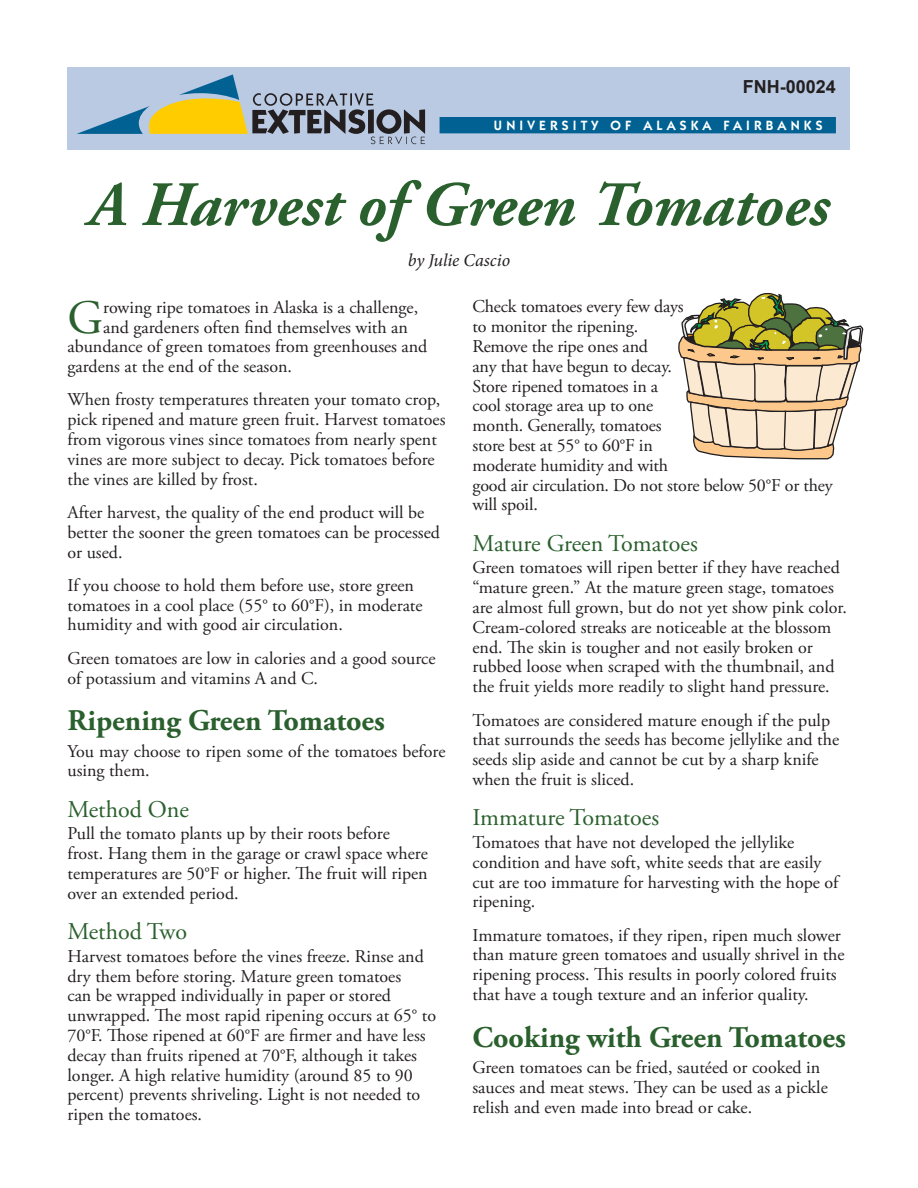
<style>
.page{position:relative;width:918px;height:1188px;background:#fff}
.page>*{position:absolute;margin:0;border:0;box-sizing:border-box;transform-origin:0 0}
.Body_Text{font:italic 700 63px "Adobe Garamond Pro";color:#2a602d}
.Body_Text-2{font:47.85px "Adobe Garamond Pro";color:#2a602d}
.heading_1{font:700 30px "Adobe Garamond Pro";color:#2a602d}
.subhead{font:24px "Adobe Garamond Pro";color:#2a602d}
.Body_Text-3{font:18px/19.8px "Adobe Garamond Pro";color:#231f20}
.subhead-2{font:italic 18px "Minion Pro";letter-spacing:-.005em;color:#231f20}
.t1{font:700 18px "Arial";color:#231f20}
.Subhead_1{font:600 13.5px "Itc Kabel";letter-spacing:.31em;color:#fff}
</style>
<div class="page">
<svg style="left:678px;top:293px;width:186px;height:167px"></svg>
<div style="left:68px;top:68px;width:782px;height:82px;background:#bacae3"></div>
<div style="left:440px;top:117px;width:396px;height:16px;background:#006192"></div>
<svg style="left:77px;top:74px;width:348px;height:70px"></svg>
<p class="t1" style="left:743px;top:75px;width:95px">FNH-00024</p>
<p class="Subhead_1" style="left:494px;top:117px;width:330px">UNIVERSITY OF ALASKA FAIRBANKS</p>
<p class="Body_Text" style="left:89px;top:169px;width:742px">A Harvest of Green Tomatoes</p>
<p class="subhead-2" style="left:408px;top:248px;width:104px">by Julie Cascio</p>
<p class="Body_Text-2" style="left:68px;top:289px;width:37px">G</p>
<p class="Body_Text-3" style="left:103px;top:298px;width:317px">rowing ripe tomatoes in Alaska is a challenge,</p>
<p class="Body_Text-3" style="left:103px;top:318px;width:306px">and gardeners often find themselves with an</p>
<p class="Body_Text-3" style="left:68px;top:337px;width:361px">abundance of green tomatoes from greenhouses and</p>
<p class="Body_Text-3" style="left:68px;top:357px;width:226px">gardens at the end of the season.</p>
<p class="Body_Text-3" style="left:68px;top:390px;width:379px">When frosty temperatures threaten your tomato crop, pick ripened and mature green fruit. Harvest tomatoes from vigorous vines since tomatoes from nearly spent vines are more subject to decay. Pick tomatoes before the vines are killed by frost.</p>
<p class="Body_Text-3" style="left:68px;top:503px;width:374px">After harvest, the quality of the end product will be better the sooner the green tomatoes can be processed or used.</p>
<p class="Body_Text-3" style="left:68px;top:576px;width:357px">If you choose to hold them before use, store green tomatoes in a cool place (55° to 60°F), in moderate humidity and with good air circulation.</p>
<p class="Body_Text-3" style="left:68px;top:649px;width:370px">Green tomatoes are low in calories and a good source of potassium and vitamins A and C.</p>
<p class="heading_1" style="left:68px;top:703px;width:319px">Ripening Green Tomatoes</p>
<p class="Body_Text-3" style="left:68px;top:742px;width:380px">You may choose to ripen some of the tomatoes before using them.</p>
<p class="subhead" style="left:68px;top:795px;width:123px">Method One</p>
<p class="Body_Text-3" style="left:68px;top:824px;width:362px">Pull the tomato plants up by their roots before frost. Hang them in the garage or crawl space where temperatures are 50°F or higher. The fruit will ripen over an extended period.</p>
<p class="subhead" style="left:68px;top:917px;width:121px">Method Two</p>
<p class="Body_Text-3" style="left:68px;top:947px;width:370px">Harvest tomatoes before the vines freeze. Rinse and dry them before storing. Mature green tomatoes<br>can be wrapped individually in paper or stored unwrapped. The most rapid ripening occurs at 65° to 70°F. Those ripened at 60°F are firmer and have less decay than fruits ripened at 70°F, although it takes longer. A high relative humidity (around 85 to 90 percent) prevents shriveling. Light is not needed to ripen the tomatoes.</p>
<p class="Body_Text-3" style="left:472px;top:297px;width:362px">Check tomatoes every few days<br>to monitor the ripening.<br>Remove the ripe ones and<br>any that have begun to decay.<br>Store ripened tomatoes in a<br>cool storage area up to one<br>month. Generally, tomatoes<br>store best at 55° to 60°F in<br>moderate humidity and with<br>good air circulation. Do not store below 50°F or they will spoil.</p>
<p class="subhead" style="left:472px;top:529px;width:227px">Mature Green Tomatoes</p>
<p class="Body_Text-3" style="left:472px;top:558px;width:376px">Green tomatoes will ripen better if they have reached “mature green.” At the mature green stage, tomatoes are almost full grown, but do not yet show pink color.<br>Cream-colored streaks are noticeable at the blossom end. The skin is tougher and not easily broken or rubbed loose when scraped with the thumbnail, and the fruit yields more readily to slight hand pressure.</p>
<p class="Body_Text-3" style="left:472px;top:711px;width:368px">Tomatoes are considered mature enough if the pulp that surrounds the seeds has become jellylike and the seeds slip aside and cannot be cut by a sharp knife when the fruit is sliced.</p>
<p class="subhead" style="left:472px;top:803px;width:188px">Immature Tomatoes</p>
<p class="Body_Text-3" style="left:472px;top:833px;width:368px">Tomatoes that have not developed the jellylike condition and have soft, white seeds that are easily cut are too immature for harvesting with the hope of ripening.</p>
<p class="Body_Text-3" style="left:472px;top:926px;width:374px">Immature tomatoes, if they ripen, ripen much slower than mature green tomatoes and usually shrivel in the ripening process. This results in poorly colored fruits that have a tough texture and an inferior quality.</p>
<p class="heading_1" style="left:472px;top:1020px;width:375px">Cooking with Green Tomatoes</p>
<p class="Body_Text-3" style="left:472px;top:1058px;width:357px">Green tomatoes can be fried, sautéed or cooked in sauces and meat stews. They can be used as a pickle relish and even made into bread or cake.</p>
</div>
